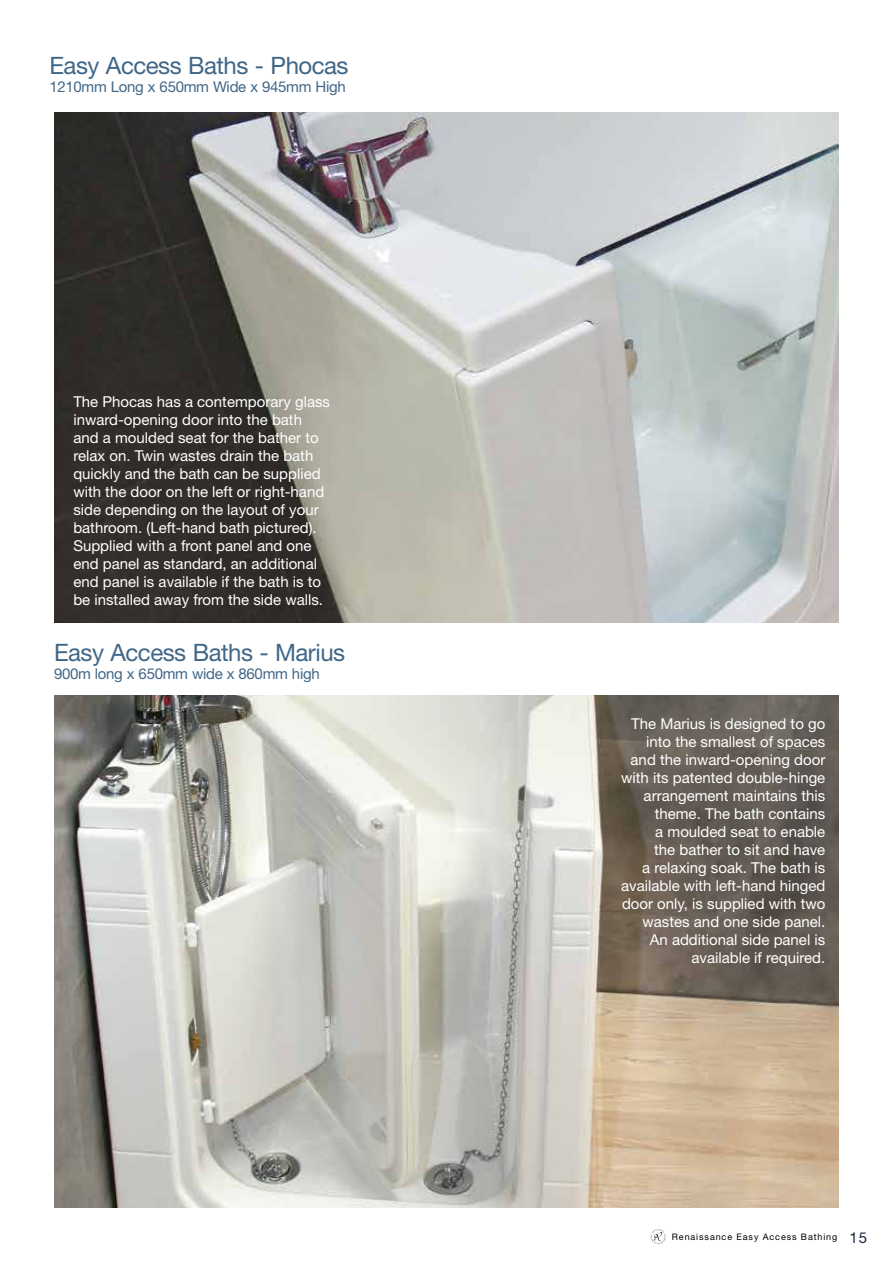
<style>
.page{position:relative;width:893px;height:1263px;background:#fff}
.page>*{position:absolute;margin:0;border:0;box-sizing:border-box;transform-origin:0 0}
.t1{font:24px "Helvetica Neue LT Std";letter-spacing:-.02em;color:#416788}
.t2{font:15px/18px "Helvetica Neue LT Std";color:#fff}
.t3{font:15px "Helvetica Neue LT Std";letter-spacing:-.02em;color:#416788}
.t4{font:9px "Helvetica Neue LT Std";letter-spacing:.1em;color:#000}
.s1{font-size:15px;color:#1b263e}
</style>
<div class="page">
<svg style="left:651px;top:1229px;width:15px;height:15px"></svg>
<img style="left:54px;top:695px;width:785px;height:513px">
<img style="left:54px;top:112px;width:785px;height:510px">
<h1 class="t1" style="left:49px;top:51px;width:301px">Easy Access Baths - Phocas</h1>
<p class="t3" style="left:49px;top:77px;width:298px">1210mm Long x 650mm Wide x 945mm High</p>
<p class="t2" style="left:73px;top:393px;width:258px">The Phocas has a contemporary glass inward-opening door into the bath and a moulded seat for the bather to relax on. Twin wastes drain the bath quickly and the bath can be supplied with the door on the left or right-hand side depending on the layout of your bathroom. (Left-hand bath pictured).<br>Supplied with a front panel and one end panel as standard, an additional end panel is available if the bath is to be installed away from the side walls.</p>
<h1 class="t1" style="left:54px;top:639px;width:293px">Easy Access Baths - Marius</h1>
<p class="t3" style="left:54px;top:665px;width:267px">900m long x 650mm wide x 860mm high</p>
<p class="t2" style="left:621px;top:715px;width:206px;text-align:right">The Marius is designed to go into the smallest of spaces and the inward-opening door with its patented double-hinge arrangement maintains this theme. The bath contains<br>a moulded seat to enable<br>the bather to sit and have<br>a relaxing soak. The bath is available with left-hand hinged door only, is supplied with two wastes and one side panel.<br>An additional side panel is available if required.</p>
<p class="t4" style="left:672px;top:1231px;width:197px">Renaissance Easy Access Bathing <span class="s1">15</span></p>
</div>
